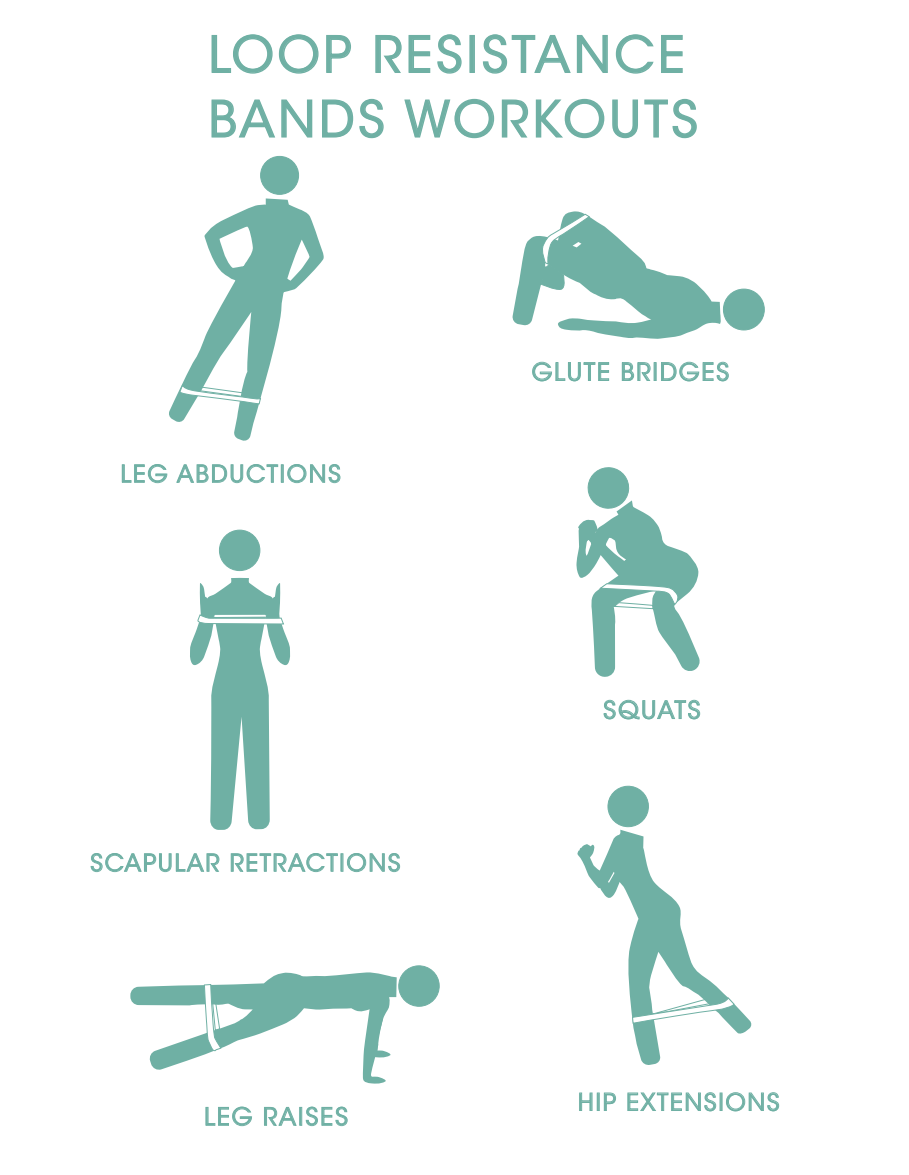
<style>
.page{position:relative;width:909px;height:1175px;background:#fff}
.page>*{position:absolute;margin:0;border:0;box-sizing:border-box;transform-origin:0 0}
.t1{font:49.5px/64.5px "ITC Avant Garde Std";letter-spacing:.075em;color:#6fb0a4}
.t2{font:24.15px "ITC Avant Garde Std";letter-spacing:.075em;color:#6fb0a4}
.t3{font:23.7px "ITC Avant Garde Std";letter-spacing:.075em;color:#6fb0a4}
</style>
<div class="page">
<svg style="left:211px;top:34px;width:108px;height:40px"></svg>
<svg style="left:326px;top:35px;width:25px;height:38px"></svg>
<svg style="left:375px;top:34px;width:87px;height:40px"></svg>
<div style="left:469px;top:35px;width:5px;height:38px;border:1px solid #6fb0a4"></div>
<svg style="left:482px;top:34px;width:126px;height:40px"></svg>
<svg style="left:615px;top:34px;width:39px;height:40px"></svg>
<svg style="left:661px;top:35px;width:22px;height:38px"></svg>
<svg style="left:211px;top:99px;width:102px;height:39px"></svg>
<svg style="left:322px;top:98px;width:62px;height:41px"></svg>
<svg style="left:404px;top:98px;width:90px;height:41px"></svg>
<svg style="left:501px;top:99px;width:27px;height:39px"></svg>
<svg style="left:535px;top:98px;width:69px;height:41px"></svg>
<svg style="left:612px;top:98px;width:85px;height:41px"></svg>
<svg style="left:91px;top:853px;width:128px;height:18px"></svg>
<svg style="left:231px;top:853px;width:106px;height:18px"></svg>
<svg style="left:347px;top:853px;width:53px;height:18px"></svg>
<svg style="left:190px;top:577px;width:100px;height:252px"></svg>
<div style="left:219px;top:530px;width:41px;height:40px;background:#6fb0a4;border-radius:50%"></div>
<div style="left:219px;top:530px;width:41px;height:40px;border:1px solid #6fb0a4;border-radius:50%"></div>
<svg style="left:122px;top:464px;width:45px;height:19px"></svg>
<svg style="left:176px;top:464px;width:164px;height:19px"></svg>
<div style="left:260px;top:156px;width:38px;height:38px;background:#6fb0a4;border-radius:50%"></div>
<div style="left:260px;top:156px;width:38px;height:38px;border:1px solid #6fb0a4;border-radius:50%"></div>
<svg style="left:169px;top:198px;width:155px;height:243px"></svg>
<svg style="left:532px;top:362px;width:76px;height:19px"></svg>
<svg style="left:621px;top:362px;width:29px;height:19px"></svg>
<div style="left:653px;top:362px;width:3px;height:18px;border:1px solid #6fb0a4"></div>
<svg style="left:661px;top:362px;width:67px;height:19px"></svg>
<div style="left:723px;top:289px;width:41px;height:41px;background:#6fb0a4;border-radius:50%"></div>
<div style="left:723px;top:289px;width:41px;height:41px;border:1px solid #6fb0a4;border-radius:50%"></div>
<svg style="left:512px;top:211px;width:209px;height:128px"></svg>
<svg style="left:603px;top:699px;width:96px;height:20px"></svg>
<svg style="left:576px;top:467px;width:124px;height:210px"></svg>
<svg style="left:579px;top:1092px;width:13px;height:18px"></svg>
<div style="left:596px;top:1092px;width:3px;height:18px;border:1px solid #6fb0a4"></div>
<svg style="left:603px;top:1092px;width:12px;height:18px"></svg>
<svg style="left:627px;top:1092px;width:151px;height:18px"></svg>
<svg style="left:577px;top:785px;width:174px;height:280px"></svg>
<svg style="left:205px;top:1106px;width:47px;height:19px"></svg>
<svg style="left:264px;top:1106px;width:32px;height:19px"></svg>
<div style="left:299px;top:1106px;width:3px;height:19px;border:1px solid #6fb0a4"></div>
<svg style="left:306px;top:1106px;width:41px;height:19px"></svg>
<svg style="left:130px;top:965px;width:309px;height:118px"></svg>
<h1 class="t1" style="left:208px;top:23px;width:490px">LOOP RESISTANCE<br>BANDS WORKOUTS</h1>
<p class="t3" style="left:120px;top:459px;width:222px">LEG ABDUCTIONS</p>
<p class="t3" style="left:90px;top:848px;width:311px">SCAPULAR RETRACTIONS</p>
<p class="t2" style="left:204px;top:1101px;width:145px">LEG RAISES</p>
<p class="t2" style="left:531px;top:357px;width:199px">GLUTE BRIDGES</p>
<p class="t2" style="left:603px;top:695px;width:99px">SQUATS</p>
<p class="t3" style="left:577px;top:1087px;width:203px">HIP EXTENSIONS</p>
</div>
